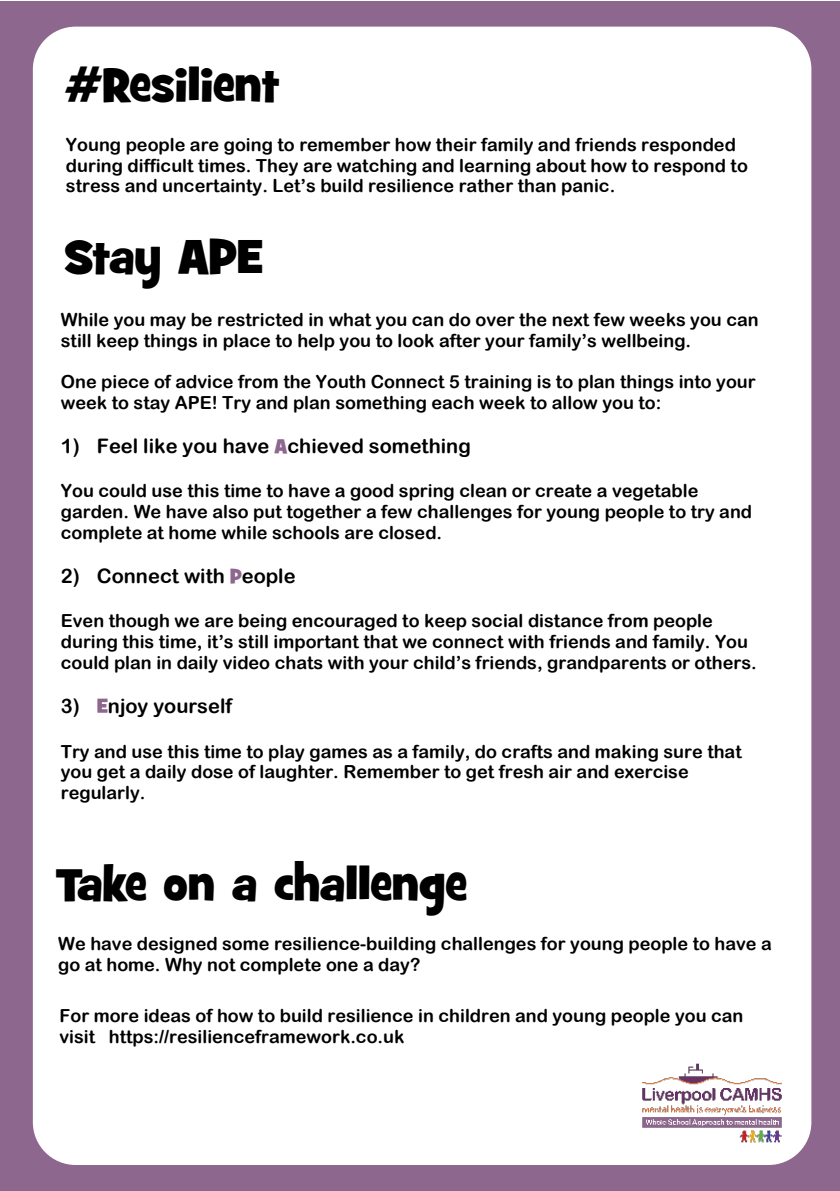
<style>
.page{position:relative;width:840px;height:1191px;background:#fff}
.page>*{position:absolute;margin:0;border:0;box-sizing:border-box;transform-origin:0 0}
.t1{font:48px "Grilled Cheese BTN";color:#000}
.t2{font:20px "Arial Rounded MT Bold";color:#000}
.t3{font:18px/20.8px "Arial Rounded MT Bold";color:#000}
.s1{font-family:"Grilled Cheese BTN";color:#8d678d}
</style>
<div class="page">
<div style="left:0;top:1px;width:839px;height:1190px;background:#8d678d"></div>
<div style="left:33px;top:27px;width:777px;height:1138px;background:#fff;border-radius:43px"></div>
<img style="left:642px;top:1063px;width:140px;height:80px">
<svg style="left:97px;top:698px;width:10px;height:14px"></svg>
<h1 class="t1" style="left:65px;top:54px;width:216px">#Resilient</h1>
<p class="t3" style="left:66px;top:136px;width:683px">Young people are going to remember how their family and friends responded during difficult times. They are watching and learning about how to respond to stress and uncertainty. Let’s build resilience rather than panic.</p>
<h1 class="t1" style="left:64px;top:225px;width:201px">Stay APE</h1>
<p class="t3" style="left:61px;top:311px;width:699px">While you may be restricted in what you can do over the next few weeks you can still keep things in place to help you to look after your family’s wellbeing.</p>
<p class="t3" style="left:61px;top:373px;width:696px">One piece of advice from the Youth Connect 5 training is to plan things into your week to stay APE! Try and plan something each week to allow you to:</p>
<p class="t2" style="left:61px;top:438px;width:411px">1) Feel like you have <span class="s1">A</span>chieved something</p>
<p class="t3" style="left:61px;top:482px;width:692px">You could use this time to have a good spring clean or create a vegetable garden. We have also put together a few challenges for young people to try and complete at home while schools are closed.</p>
<p class="t2" style="left:61px;top:568px;width:236px">2) Connect with <span class="s1">P</span>eople</p>
<p class="t3" style="left:61px;top:612px;width:697px">Even though we are being encouraged to keep social distance from people during this time, it’s still important that we connect with friends and family. You could plan in daily video chats with your child’s friends, grandparents or others.</p>
<p class="t2" style="left:61px;top:698px;width:173px">3) njoy yourself</p>
<p class="t3" style="left:61px;top:742px;width:682px">Try and use this time to play games as a family, do crafts and making sure that you get a daily dose of laughter. Remember to get fresh air and exercise regularly.</p>
<h1 class="t1" style="left:56px;top:852px;width:412px">Take on a challenge</h1>
<p class="t3" style="left:58px;top:935px;width:714px">We have designed some resilience-building challenges for young people to have a go at home. Why not complete one a day?</p>
<p class="t3" style="left:59px;top:1006px;width:685px">For more ideas of how to build resilience in children and young people you can visit https://resilienceframework.co.uk</p>
</div>
